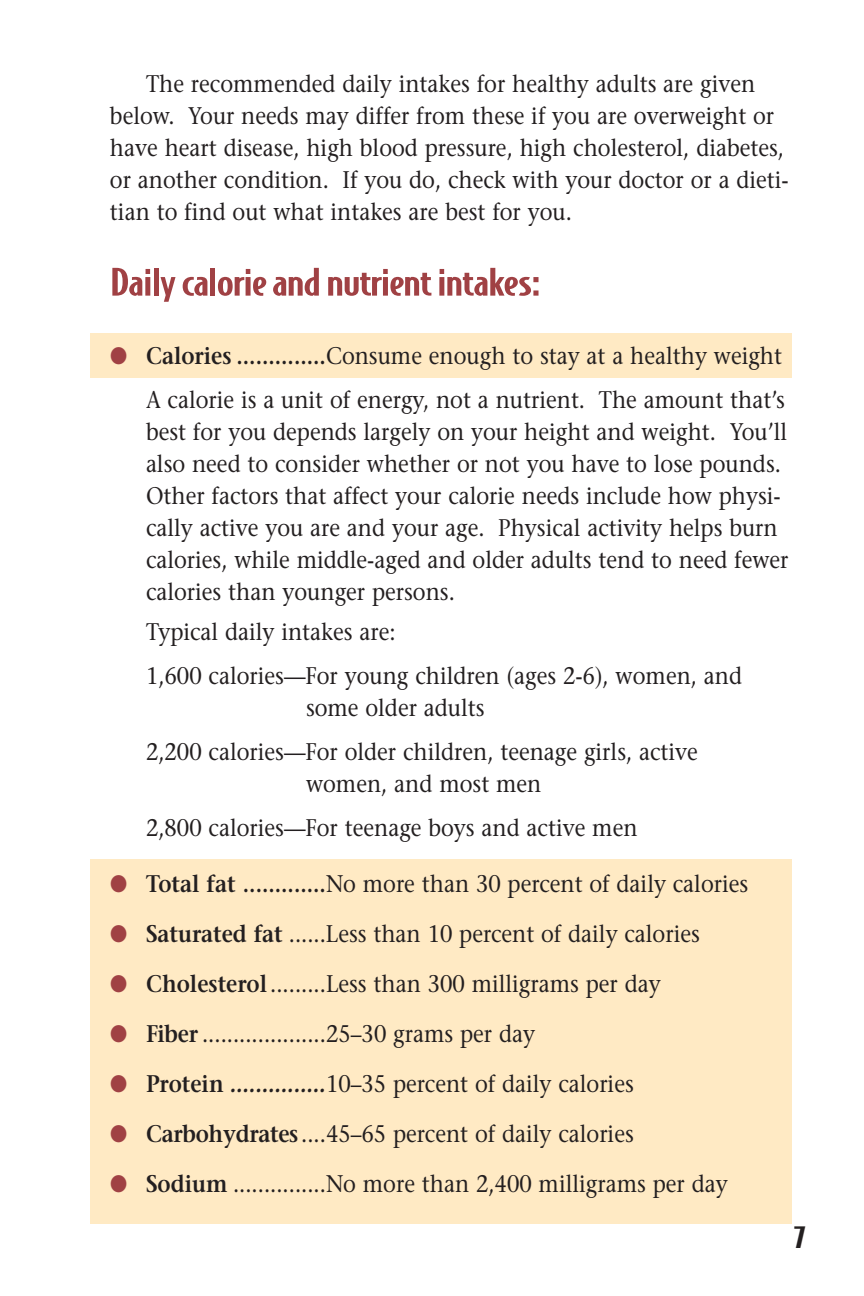
<style>
.page{position:relative;width:864px;height:1296px;background:#fff}
.page>*{position:absolute;margin:0;border:0;box-sizing:border-box;transform-origin:0 0}
.t1{font:500 36px "Bodega Sans";letter-spacing:-.02em;color:#a04144;scale:1.4 1}
.t2{font:500 28px "Bodega Sans";color:#231f20;scale:1.5 1}
.t3{font:24px/32px "Stone Serif";color:#231f20;scale:.9 1}
.s1{color:#a04144}
.s2{font-weight:600}
.s3{font-weight:600;font-style:italic}
</style>
<div class="page">
<div style="left:90px;top:333px;width:702px;height:45px;background:#ffeac4"></div>
<div style="left:90px;top:859px;width:702px;height:365px;background:#ffeac4"></div>
<p class="t3" style="left:110px;top:70px;width:756px;text-indent:36px">The recommended daily intakes for healthy adults are given below. Your needs may differ from these if you are overweight or have heart disease, high blood pressure, high cholesterol, diabetes, or another condition. If you do, check with your doctor or a dieti&shy;tian to find out what intakes are best for you.</p>
<h1 class="t1" style="left:110px;top:270px;width:309px">Daily calorie and nutrient intakes:</h1>
<p class="t3" style="left:110px;top:336px;width:751px;line-height:44px;text-align:right"><span class="s1">●</span> <span class="s2">Calories ..............</span>Consume enough to stay at a healthy weight<br>A calorie is a unit of energy, not a nutrient. The amount that’s</p>
<p class="t3" style="left:146px;top:418px;width:715px">best for you depends largely on your height and weight. You’ll also need to consider whether or not you have to lose pounds.<br>Other factors that affect your calorie needs include how physi&shy;cally active you are and your age. Physical activity helps burn calories, while middle-aged and older adults tend to need fewer calories than younger persons.</p>
<p class="t3" style="left:146px;top:612px;width:664px;line-height:44px">Typical daily intakes are:<br>1,600 calories—For young children (ages 2-6), women, and</p>
<p class="t3" style="left:146px;top:688px;width:615px;line-height:44px;text-indent:160px">some older adults<br>2,200 calories—For older children, teenage girls, active</p>
<p class="t3" style="left:146px;top:764px;width:548px;line-height:44px;text-indent:160px">women, and most men<br>2,800 calories—For teenage boys and active men</p>
<p class="t3" style="left:110px;top:870px;width:711px"><span class="s1">●</span> <span class="s2">Total fat .............</span>No more than 30 percent of daily calories</p>
<p class="t3" style="left:110px;top:920px;width:657px"><span class="s1">●</span> <span class="s2">Saturated fat</span> ......Less than 10 percent of daily calories</p>
<p class="t3" style="left:110px;top:970px;width:614px"><span class="s1">●</span> <span class="s2">Cholesterol</span>.........Less than 300 milligrams per day</p>
<p class="t3" style="left:110px;top:1020px;width:474px"><span class="s1">●</span> <span class="s2">Fiber</span> ....................25–30 grams per day</p>
<p class="t3" style="left:110px;top:1070px;width:584px"><span class="s1">●</span> <span class="s2">Protein</span> <span class="s3">...............</span>10–35 percent of daily calories</p>
<p class="t3" style="left:110px;top:1120px;width:584px"><span class="s1">●</span> <span class="s2">Carbohydrates</span> ....45–65 percent of daily calories</p>
<p class="t3" style="left:110px;top:1170px;width:688px"><span class="s1">●</span> <span class="s2">Sodium</span> ...............No more than 2,400 milligrams per day</p>
<p class="t2" style="left:794px;top:1228px;width:9px">7</p>
</div>
